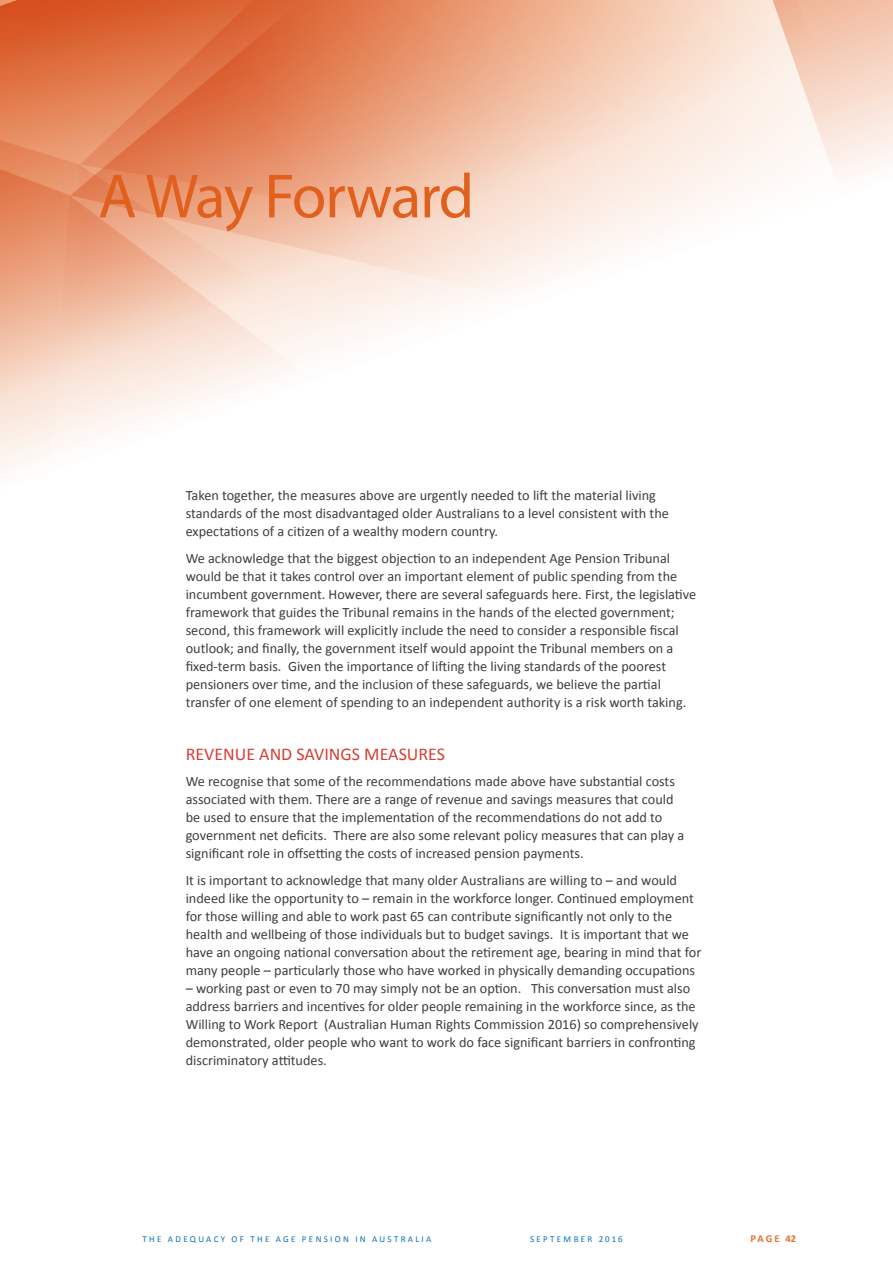
<style>
.page{position:relative;width:893px;height:1263px;background:#fff}
.page>*{position:absolute;margin:0;border:0;box-sizing:border-box;transform-origin:0 0}
.section_title{font:63px "Myriad Pro";letter-spacing:-.025em;color:#e1601e}
.bodytext{font:18px "Calibri";color:#d53f33}
.bodytext-2{font:14.25px/18px "Calibri";color:#3e3e3f}
.t1{font:700 10.5px "Calibri";letter-spacing:.16em;color:#e46f2e}
.t2{font:9px "Calibri";letter-spacing:.26em;color:#0970b9}
</style>
<div class="page">
<svg style="left:70px;top:0;width:823px;height:195px;background:#eeb194"></svg>
<svg style="left:79px;top:195px;width:654px;height:245px"></svg>
<svg style="left:0;top:47px;width:79px;height:423px;background:#edab8c"></svg>
<p class="section_title" style="left:98px;top:157px;width:378px">A Way Forward</p>
<p class="bodytext-2" style="left:186px;top:487px;width:485px">Taken together, the measures above are urgently needed to lift the material living standards of the most disadvantaged older Australians to a level consistent with the expectations of a citizen of a wealthy modern country.</p>
<p class="bodytext-2" style="left:186px;top:549px;width:512px">We acknowledge that the biggest objection to an independent Age Pension Tribunal would be that it takes control over an important element of public spending from the incumbent government. However, there are several safeguards here. First, the legislative framework that guides the Tribunal remains in the hands of the elected government; second, this framework will explicitly include the need to consider a responsible fiscal outlook; and finally, the government itself would appoint the Tribunal members on a fixed-term basis. Given the importance of lifting the living standards of the poorest pensioners over time, and the inclusion of these safeguards, we believe the partial transfer of one element of spending to an independent authority is a risk worth taking.</p>
<p class="bodytext" style="left:186px;top:743px;width:261px">REVENUE AND SAVINGS MEASURES</p>
<p class="bodytext-2" style="left:186px;top:773px;width:500px">We recognise that some of the recommendations made above have substantial costs associated with them. There are a range of revenue and savings measures that could be used to ensure that the implementation of the recommendations do not add to government net deficits. There are also some relevant policy measures that can play a significant role in offsetting the costs of increased pension payments.</p>
<p class="bodytext-2" style="left:186px;top:871px;width:517px">It is important to acknowledge that many older Australians are willing to – and would indeed like the opportunity to – remain in the workforce longer. Continued employment for those willing and able to work past 65 can contribute significantly not only to the health and wellbeing of those individuals but to budget savings. It is important that we have an ongoing national conversation about the retirement age, bearing in mind that for many people – particularly those who have worked in physically demanding occupations</p>
<p class="bodytext-2" style="left:186px;top:979px;width:515px">– working past or even to 70 may simply not be an option. This conversation must also address barriers and incentives for older people remaining in the workforce since, as the Willing to Work Report (Australian Human Rights Commission 2016) so comprehensively demonstrated, older people who want to work do face significant barriers in confronting discriminatory attitudes.</p>
<p class="t2" style="left:143px;top:1233px;width:290px">THE ADEQUACY OF THE AGE PENSION IN AUSTRALIA</p>
<p class="t2" style="left:530px;top:1233px;width:94px">SEPTEMBER 2016</p>
<p class="t1" style="left:750px;top:1232px;width:47px">PAGE 42</p>
</div>
